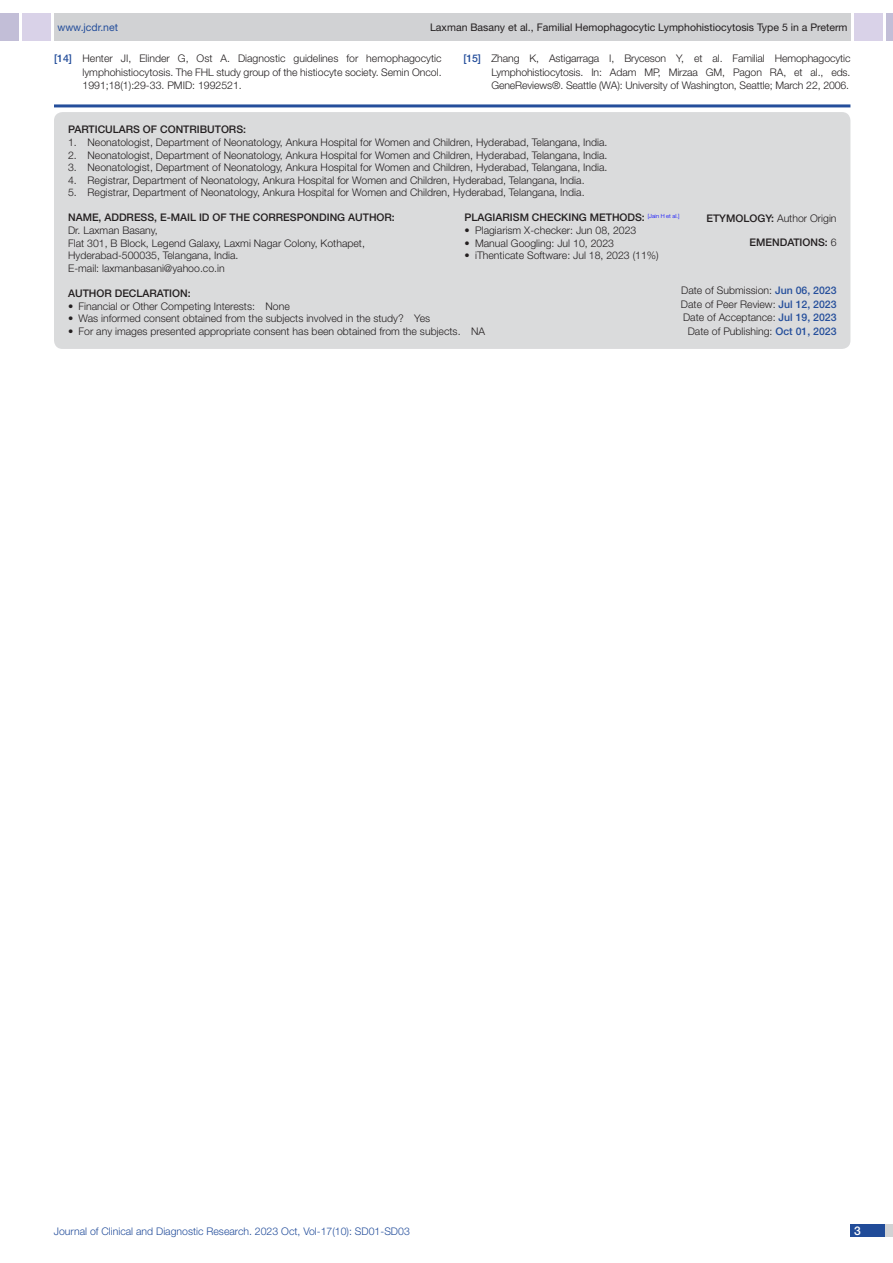
<style>
.page{position:relative;width:893px;height:1263px;background:#fff}
.page>*{position:absolute;margin:0;border:0;box-sizing:border-box;transform-origin:0 0}
.t1{font:500 12px "Helvetica Neue";color:#fff}
.Partic_Contri_Txt{font:300 10.5px/13.5px "Helvetica Neue";color:#231f20;text-align:justify}
.Partic_Contri_Head{font:500 10.5px "Helvetica Neue";color:#231f20}
.tb_txt{font:300 10.5px "Helvetica Neue";color:#231f20}
.t2{font:10.5px "Helvetica Neue";color:#231f20}
.t3{font:300 10.5px "Helvetica Neue";color:#244e9b}
.Partic_Contri_Head-2{font:300 10.5px "Helvetica Neue";color:#231f20}
.t4{font:10.5px "Helvetica Neue";color:#244e9b}
.Partic_Contri_Head-3{font:300 5.7px "Helvetica Neue";color:#00f}
.s1{font-weight:500;color:#244e9b}
.s2{font-weight:500;font-size:10.5px;color:#231f20}
.s3{font-weight:500}
.s4{font-weight:300}
</style>
<div class="page">
<div style="left:54px;top:13px;width:796px;height:28px;background:#d1d2d4"></div>
<div style="left:0;top:13px;width:19px;height:28px;background:#c2bed7"></div>
<div style="left:22px;top:13px;width:29px;height:28px;background:#d9d2e8"></div>
<div style="left:886px;top:13px;width:7px;height:28px;background:#c2bed7"></div>
<div style="left:854px;top:13px;width:29px;height:28px;background:#d9d2e8"></div>
<div style="left:850px;top:1224px;width:43px;height:13px;background:#d1d2d4"></div>
<div style="left:850px;top:1224px;width:35px;height:13px;background:#214c99"></div>
<hr style="left:54px;top:104px;width:796px;height:3px;background:#244e9b">
<div style="left:54px;top:112px;width:796px;height:237px;background:#dadbdc;border-radius:9px"></div>
<p class="t4" style="left:57px;top:21px;width:62px">www.jcdr.net</p>
<p class="t2" style="left:430px;top:21px;width:419px">Laxman Basany et al., Familial Hemophagocytic Lymphohistiocytosis Type 5 in a Preterm</p>
<p class="Partic_Contri_Txt" style="left:82px;top:52px;width:361px;text-indent:-28px"><span class="s1">[14]</span> Henter JI, Elinder G, Ost A. Diagnostic guidelines for hemophagocytic lymphohistiocytosis. The FHL study group of the histiocyte society. Semin Oncol.<br>1991;18(1):29-33. PMID: 1992521.</p>
<p class="Partic_Contri_Txt" style="left:491px;top:52px;width:361px;text-indent:-28px"><span class="s1">[15]</span> Zhang K, Astigarraga I, Bryceson Y, et al. Familial Hemophagocytic Lymphohistiocytosis. In: Adam MP, Mirzaa GM, Pagon RA, et al., eds.<br>GeneReviews®. Seattle (WA): University of Washington, Seattle; March 22, 2006.</p>
<p class="Partic_Contri_Head" style="left:68px;top:123px;width:13px">PARTI</p>
<p class="Partic_Contri_Head" style="left:98px;top:123px;width:118px">CULARS OF CONTRI BUTOR</p>
<p class="Partic_Contri_Head" style="left:236px;top:123px;width:11px">S:</p>
<p class="Partic_Contri_Txt" style="left:68px;top:135px;width:541px">1. Neonatologist, Department of Neonatology, Ankura Hospital for Women and Children, Hyderabad, Telangana, India.</p>
<p class="Partic_Contri_Txt" style="left:68px;top:148px;width:541px">2. Neonatologist, Department of Neonatology, Ankura Hospital for Women and Children, Hyderabad, Telangana, India.</p>
<p class="Partic_Contri_Txt" style="left:68px;top:160px;width:541px">3. Neonatologist, Department of Neonatology, Ankura Hospital for Women and Children, Hyderabad, Telangana, India.</p>
<p class="Partic_Contri_Txt" style="left:68px;top:173px;width:518px">4. Registrar, Department of Neonatology, Ankura Hospital for Women and Children, Hyderabad, Telangana, India.</p>
<p class="Partic_Contri_Txt" style="left:68px;top:186px;width:518px">5. Registrar, Department of Neonatology, Ankura Hospital for Women and Children, Hyderabad, Telangana, India.</p>
<p class="Partic_Contri_Head" style="left:465px;top:211px;width:20px">PLAGIARI</p>
<p class="Partic_Contri_Head" style="left:513px;top:211px;width:86px">SM CHECKI NG METHOD</p>
<p class="Partic_Contri_Head-3" style="left:635px;top:213px;width:46px"><span class="s2">S:</span> [Jain H et al.]</p>
<p class="tb_txt" style="left:465px;top:224px;width:173px">• Plagiarism X-checker: Jun 08, 2023</p>
<p class="tb_txt" style="left:465px;top:236px;width:151px">• Manual Googling: Jul 10, 2023</p>
<p class="tb_txt" style="left:465px;top:249px;width:196px">• iThenticate Software: Jul 18, 2023 (11%)</p>
<p class="Partic_Contri_Head" style="left:68px;top:211px;width:17px">NAME</p>
<p class="Partic_Contri_Head" style="left:99px;top:211px;width:15px">, ADDRE</p>
<p class="Partic_Contri_Head" style="left:141px;top:211px;width:38px">SS, E-MAI</p>
<p class="Partic_Contri_Head" style="left:190px;top:211px;width:48px">L ID OF THE</p>
<p class="Partic_Contri_Head" style="left:253px;top:211px;width:16px">CORRE</p>
<p class="Partic_Contri_Head" style="left:290px;top:211px;width:67px">SPONDI NG AUTHOR</p>
<p class="Partic_Contri_Head" style="left:392px;top:211px;width:4px">:</p>
<p class="Partic_Contri_Head-2" style="left:706px;top:212px;width:132px"><span class="s3">ETYMOLOGY:</span> Author Origin</p>
<p class="Partic_Contri_Txt" style="left:68px;top:223px;width:91px">Dr. Laxman Basany,</p>
<p class="Partic_Contri_Txt" style="left:68px;top:236px;width:298px;line-height:12.6px">Flat 301, B Block, Legend Galaxy, Laxmi Nagar Colony, Kothapet,<br>Hyderabad-500035, Telangana, India.</p>
<p class="Partic_Contri_Txt" style="left:68px;top:261px;width:158px">E-mail: laxmanbasani@yahoo.co.in</p>
<p class="Partic_Contri_Txt" style="left:681px;top:284px;width:157px">Date of Submission: <span class="s1">JUN 06, 2023</span></p>
<p class="Partic_Contri_Txt" style="left:681px;top:297px;width:157px">Date of Peer Review: <span class="s1">JUL 12, 2023</span></p>
<p class="Partic_Contri_Txt" style="left:683px;top:311px;width:155px">Date of Acceptance: <span class="s1">JUL 19, 2023</span></p>
<p class="Partic_Contri_Txt" style="left:688px;top:324px;width:150px">Date of Publishing: <span class="s1">OCT 01, 2023</span></p>
<p class="Partic_Contri_Head" style="left:750px;top:236px;width:88px">EMENDATIONS: <span class="s4">6</span></p>
<p class="Partic_Contri_Head" style="left:68px;top:287px;width:124px">AUTHOR DECLARATION:</p>
<p class="Partic_Contri_Txt" style="left:68px;top:299px;width:223px">• Financial or Other Competing Interests: None</p>
<p class="Partic_Contri_Txt" style="left:68px;top:311px;width:364px">• Was informed consent obtained from the subjects involved in the study? Yes</p>
<p class="Partic_Contri_Txt" style="left:68px;top:324px;width:418px">• For any images presented appropriate consent has been obtained from the subjects. NA</p>
<p class="t3" style="left:54px;top:1225px;width:357px">Journal of Clinical and Diagnostic Research. 2023 Oct, Vol-17(10): SD01-SD03</p>
<p class="t1" style="left:854px;top:1223px;width:8px">3</p>
</div>
